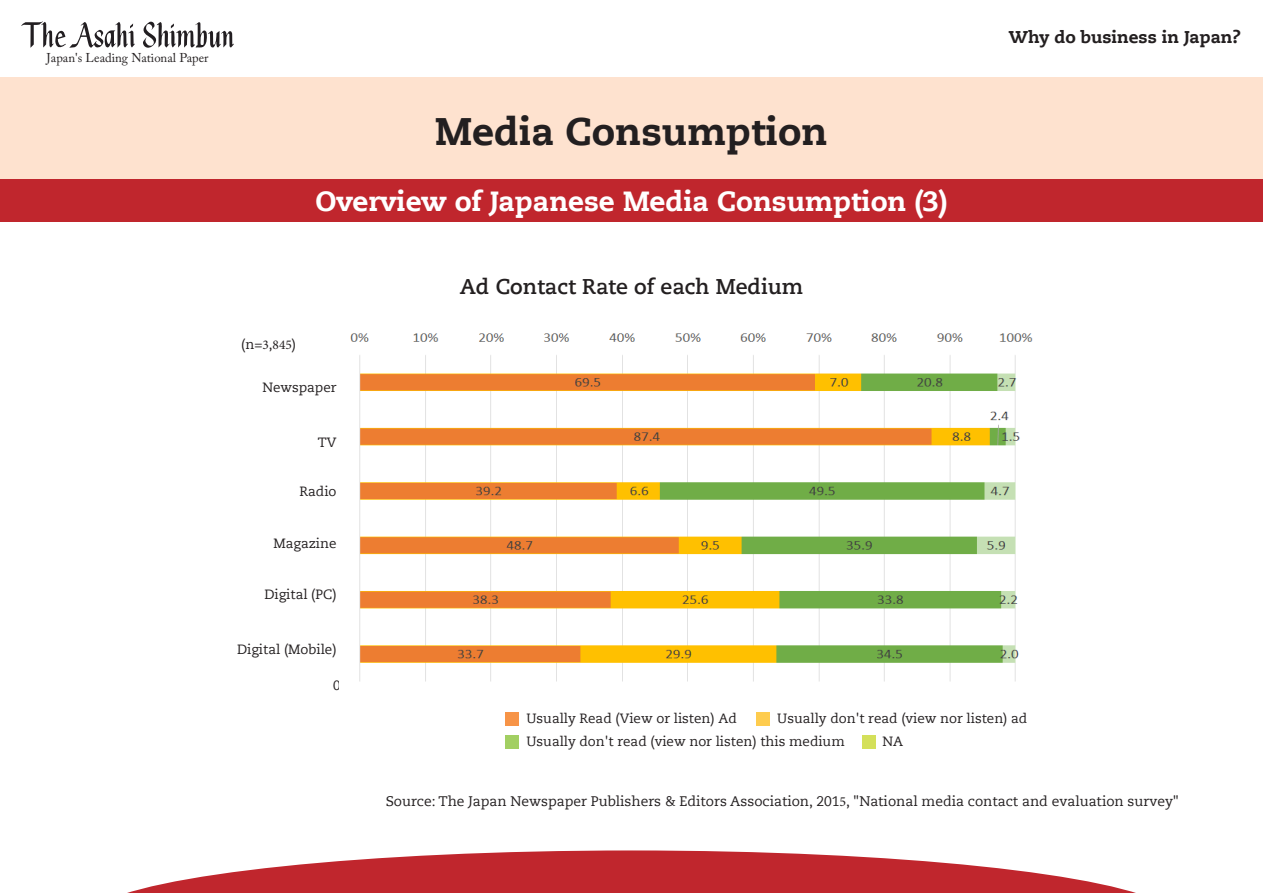
<style>
.page{position:relative;width:1263px;height:893px;background:#fff}
.page>*{position:absolute;margin:0;border:0;box-sizing:border-box;transform-origin:0 0}
.t1{font:800 38.25px "Caecilia LT Std";color:#231f20}
.t2{font:800 27.6px "Caecilia LT Std";color:#fff}
.t3{font:700 21.3px "Caecilia LT Std";color:#231f20}
.t4{font:800 16.95px "Caecilia LT Std";color:#231f20}
.t5{font:13.8px "Caecilia LT Std";color:#231f20}
.t6{font:13.35px/22.5px "Caecilia LT Std";color:#231f20}
.t7{font:12.75px "Adobe Caslon Pro";color:#231f20}
.s1{font-family:"Minion Pro"}
</style>
<div class="page">
<div style="left:0;top:78px;width:1263px;height:144px;background:#fee2cf"></div>
<svg style="left:127px;top:850px;width:1009px;height:43px;fill:#c0262d"></svg>
<svg style="left:143px;top:21px;width:91px;height:27px"></svg>
<svg style="left:21px;top:21px;width:114px;height:27px"></svg>
<div style="left:0;top:180px;width:1263px;height:42px;background:#c0262d"></div>
<div style="left:506px;top:712px;width:13px;height:14px;background:#f79447"></div>
<div style="left:756px;top:712px;width:14px;height:14px;background:#fecc4e"></div>
<div style="left:506px;top:735px;width:13px;height:13px;background:#a2cf62"></div>
<div style="left:862px;top:735px;width:13px;height:13px;background:#d4e05a"></div>
<img style="left:350px;top:333px;width:683px;height:349px">
<p class="t7" style="left:47px;top:50px;width:163px">Japan's Leading National Paper</p>
<h1 class="t1" style="left:435px;top:108px;width:394px">Media Consumption</h1>
<h2 class="t2" style="left:315px;top:184px;width:633px">Overview of Japanese Media Consumption (3)</h2>
<p class="t6" style="left:241px;top:334px;width:56px">(n=<span class="s1">3</span>,<span class="s1">845</span>)</p>
<p class="t6" style="left:262px;top:377px;width:76px">Newspaper</p>
<p class="t6" style="left:318px;top:431px;width:20px">TV</p>
<p class="t6" style="left:300px;top:480px;width:38px">Radio</p>
<p class="t6" style="left:274px;top:533px;width:65px">Magazine</p>
<p class="t6" style="left:264px;top:583px;width:74px">Digital (PC)</p>
<p class="t6" style="left:237px;top:638px;width:101px">Digital (Mobile)</p>
<p class="t6" style="left:333px;top:675px;width:20px">0%</p>
<h3 class="t3" style="left:460px;top:274px;width:345px">Ad Contact Rate of each Medium</h3>
<p class="t4" style="left:1009px;top:27px;width:233px">Why do business in Japan?</p>
<p class="t6" style="left:526px;top:708px;width:502px;text-indent:251px">Usually don't read (view nor listen) ad<br>Usually don't read (view nor listen) this medium</p>
<p class="t6" style="left:526px;top:708px;width:212px">Usually Read (View or listen) Ad</p>
<p class="t6" style="left:883px;top:730px;width:22px">NA</p>
<p class="t5" style="left:386px;top:793px;width:795px">Source: The Japan Newspaper Publishers &amp; Editors Association, 201<span class="s1">5</span>, "National media contact and evaluation survey"</p>
</div>
